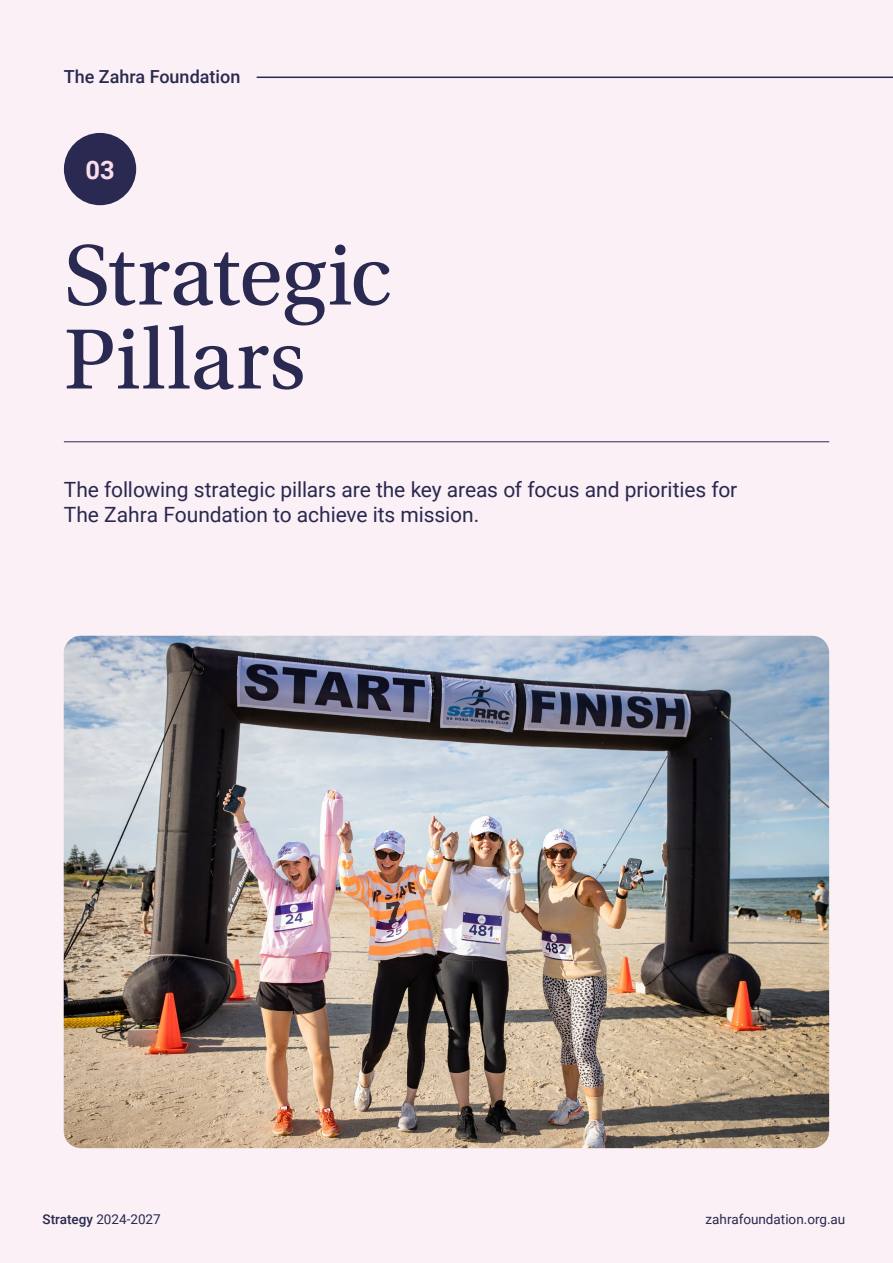
<style>
.page{position:relative;width:893px;height:1263px;background:#fbf0f5}
.page>*{position:absolute;margin:0;border:0;box-sizing:border-box;transform-origin:0 0}
.t1{font:90px/84px "Utopia Std";letter-spacing:-.005em;color:#292951}
.t2{font:700 25.5px "Roboto";color:#fbdeeb}
.t3{font:21px/25.2px "Roboto";letter-spacing:-.005em;color:#292951}
.t4{font:500 18px "Roboto";color:#292951}
.t5{font:13.5px "Roboto";color:#292951}
.s1{font-weight:500}
</style>
<div class="page">
<div style="left:64px;top:133px;width:72px;height:72px;background:#292951;border-radius:50%"></div>
<hr style="left:64px;top:441px;width:765px;height:1px;background:#292951">
<img style="left:64px;top:636px;width:765px;height:512px">
<hr style="left:257px;top:77px;width:636px;height:1px;background:#292951">
<p class="t4" style="left:64px;top:64px;width:178px">The Zahra Foundation</p>
<p class="t2" style="left:85px;top:152px;width:31px">03</p>
<h1 class="t1" style="left:64px;top:235px;width:329px">Strategic<br>Pillars</h1>
<p class="t3" style="left:64px;top:476px;width:675px">The following strategic pillars are the key areas of focus and priorities for<br>The Zahra Foundation to achieve its mission.</p>
<p class="t5" style="left:43px;top:1210px;width:120px"><span class="s1">Strategy</span> 2024-2027</p>
<p class="t5" style="left:706px;top:1210px;width:141px">zahrafoundation.org.au</p>
</div>
